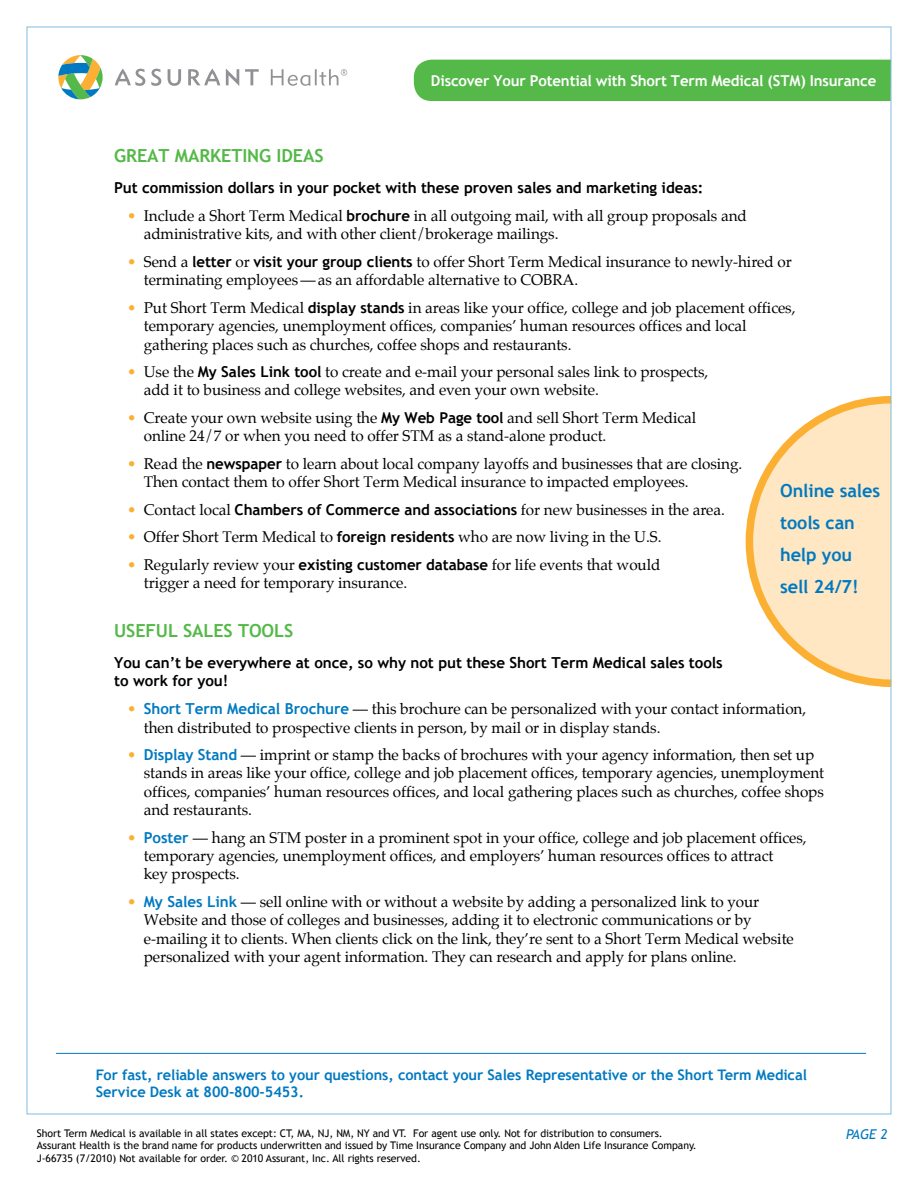
<style>
.page{position:relative;width:918px;height:1188px;background:#fff}
.page>*{position:absolute;margin:0;border:0;box-sizing:border-box;transform-origin:0 0}
.t1{font:700 18px "Trebuchet MS";letter-spacing:-.005em;color:#54b948}
.t2{font:700 18px/32px "Trebuchet MS";letter-spacing:-.005em;color:#0079c1}
.t3{font:15.3px/18.3px "Palatino";letter-spacing:-.005em;color:#000}
.t4{font:700 15.15px/18.1px "Trebuchet MS";letter-spacing:-.005em;color:#000}
.t5{font:700 15px "Trebuchet MS";letter-spacing:-.01em;color:#fff}
.t6{font:700 14.55px/17.4px "Trebuchet MS";letter-spacing:-.005em;color:#0079c1}
.t7{font:italic 13.5px "Trebuchet MS";color:#0079c1}
.t8{font:10.5px/12.6px "Trebuchet MS";letter-spacing:-.005em;color:#000}
.s1{color:#fbb034}
.s2{font-family:"Trebuchet MS";font-weight:700;font-size:15px}
.s3{font-family:"Trebuchet MS";font-weight:700;font-size:15.15px;color:#0079c1}
</style>
<div class="page">
<svg style="left:745px;top:392px;width:147px;height:299px;fill:#fee7c2"></svg>
<div style="left:414px;top:60px;width:475px;height:41px;background:#54b948"></div>
<svg style="left:151px;top:69px;width:10px;height:17px"></svg>
<svg style="left:168px;top:69px;width:13px;height:17px"></svg>
<svg style="left:245px;top:69px;width:14px;height:16px"></svg>
<svg style="left:115px;top:69px;width:30px;height:17px"></svg>
<svg style="left:188px;top:69px;width:32px;height:16px"></svg>
<svg style="left:226px;top:69px;width:13px;height:17px"></svg>
<svg style="left:58px;top:55px;width:45px;height:44px"></svg>
<svg style="left:271px;top:69px;width:76px;height:17px"></svg>
<hr style="left:56px;top:1053px;width:810px;height:1px;background:#0079c1">
<p class="t5" style="left:431px;top:71px;width:447px">Discover Your Potential with Short Term Medical (STM) Insurance</p>
<p class="t1" style="left:114px;top:144px;width:211px">GREAT MARKETING IDEAS</p>
<p class="t4" style="left:114px;top:178px;width:591px">Put commission dollars in your pocket with these proven sales and marketing ideas:</p>
<p class="t3" style="left:144px;top:208px;width:605px;text-indent:-17px"><span class="s1">•</span> Include a Short Term Medical <span class="s2">brochure</span> in all outgoing mail, with all group proposals and administrative kits, and with other client/brokerage mailings.</p>
<p class="t3" style="left:144px;top:254px;width:650px;text-indent:-17px"><span class="s1">•</span> Send a <span class="s2">letter</span> or <span class="s2">visit your group clients</span> to offer Short Term Medical insurance to newly-hired or terminating employees — as an affordable alternative to COBRA.</p>
<p class="t3" style="left:144px;top:300px;width:653px;text-indent:-17px"><span class="s1">•</span> Put Short Term Medical <span class="s2">display stands</span> in areas like your office, college and job placement offices, temporary agencies, unemployment offices, companies’ human resources offices and local gathering places such as churches, coffee shops and restaurants.</p>
<p class="t3" style="left:144px;top:364px;width:566px;text-indent:-17px"><span class="s1">•</span> Use the <span class="s2">My Sales Link tool</span> to create and e-mail your personal sales link to prospects, add it to business and college websites, and even your own website.</p>
<p class="t3" style="left:144px;top:410px;width:554px;text-indent:-17px"><span class="s1">•</span> Create your own website using the <span class="s2">My Web Page tool</span> and sell Short Term Medical online 24/7 or when you need to offer STM as a stand-alone product.</p>
<p class="t3" style="left:144px;top:456px;width:600px;text-indent:-17px"><span class="s1">•</span> Read the <span class="s2">newspaper</span> to learn about local company layoffs and businesses that are closing.<br>Then contact them to offer Short Term Medical insurance to impacted employees.</p>
<p class="t3" style="left:127px;top:502px;width:599px"><span class="s1">•</span> Contact local <span class="s2">Chambers of Commerce and associations</span> for new businesses in the area.</p>
<p class="t3" style="left:127px;top:529px;width:536px"><span class="s1">•</span> Offer Short Term Medical to <span class="s2">foreign residents</span> who are now living in the U.S.</p>
<p class="t3" style="left:144px;top:557px;width:518px;text-indent:-17px"><span class="s1">•</span> Regularly review your <span class="s2">existing customer database</span> for life events that would trigger a need for temporary insurance.</p>
<p class="t1" style="left:114px;top:619px;width:181px">USEFUL SALES TOOLS</p>
<p class="t4" style="left:114px;top:653px;width:610px">You can’t be everywhere at once, so why not put these Short Term Medical sales tools to work for you!</p>
<p class="t3" style="left:144px;top:701px;width:664px;text-indent:-17px"><span class="s1">•</span> <span class="s3">Short Term Medical Brochure</span> — this brochure can be personalized with your contact information, then distributed to prospective clients in person, by mail or in display stands.</p>
<p class="t3" style="left:144px;top:747px;width:682px;text-indent:-17px"><span class="s1">•</span> <span class="s3">Display Stand</span> — imprint or stamp the backs of brochures with your agency information, then set up stands in areas like your office, college and job placement offices, temporary agencies, unemployment offices, companies’ human resources offices, and local gathering places such as churches, coffee shops and restaurants.</p>
<p class="t3" style="left:144px;top:830px;width:664px;text-indent:-17px"><span class="s1">•</span> <span class="s3">Poster</span> — hang an STM poster in a prominent spot in your office, college and job placement offices, temporary agencies, unemployment offices, and employers’ human resources offices to attract<br>key prospects.</p>
<p class="t3" style="left:144px;top:894px;width:652px;text-indent:-17px"><span class="s1">•</span> <span class="s3">My Sales Link</span> — sell online with or without a website by adding a personalized link to your Website and those of colleges and businesses, adding it to electronic communications or by e-mailing it to clients. When clients click on the link, they’re sent to a Short Term Medical website personalized with your agent information. They can research and apply for plans online.</p>
<p class="t2" style="left:780px;top:475px;width:102px">Online sales tools can help you sell 24/7!</p>
<p class="t6" style="left:96px;top:1066px;width:713px">For fast, reliable answers to your questions, contact your Sales Representative or the Short Term Medical<br>Service Desk at 800-800-5453.</p>
<p class="t8" style="left:37px;top:1127px;width:628px">Short Term Medical is available in all states except: CT, MA, NJ, NM, NY and VT. For agent use only. Not for distribution to consumers.</p>
<p class="t7" style="left:846px;top:1126px;width:43px">PAGE 2</p>
<p class="t8" style="left:37px;top:1140px;width:662px">Assurant Health is the brand name for products underwritten and issued by Time Insurance Company and John Alden Life Insurance Company.<br>J-66735 (7/2010) Not available for order. © 2010 Assurant, Inc. All rights reserved.</p>
</div>
